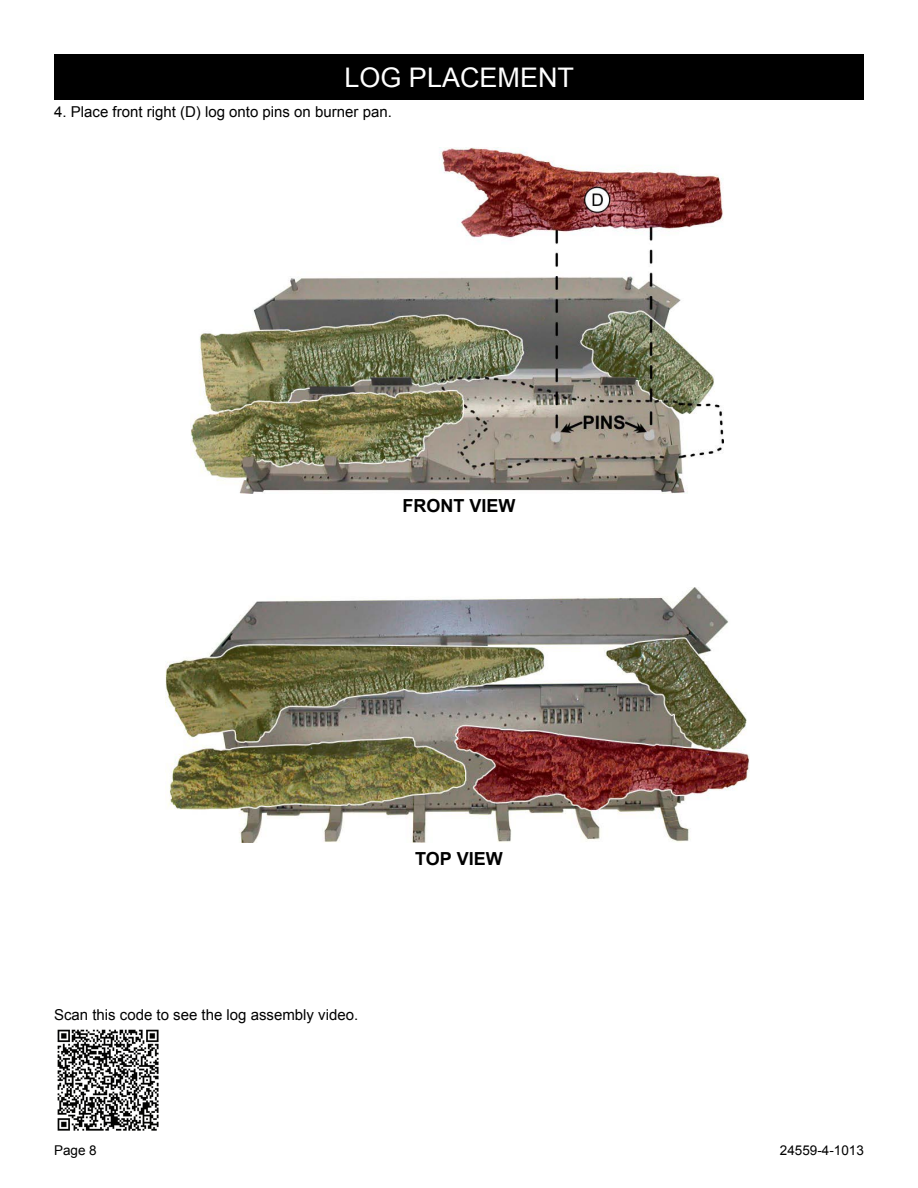
<style>
.page{position:relative;width:918px;height:1188px;background:#fff}
.page>*{position:absolute;margin:0;border:0;box-sizing:border-box;transform-origin:0 0}
.t1{font:27px "Arial";color:#fff}
.t2{font:700 18px "Arial";color:#000}
.t3{font:15px "Arial";color:#000}
.t4{font:13.5px "Arial";color:#000}
</style>
<div class="page">
<div style="left:54px;top:54px;width:810px;height:46px;background:#000"></div>
<img style="left:191px;top:147px;width:533px;height:346px">
<img style="left:166px;top:588px;width:584px;height:254px">
<img style="left:57px;top:1029px;width:102px;height:102px">
<h1 class="t1" style="left:344px;top:59px;width:231px">LOG PLACEMENT</h1>
<p class="t3" style="left:54px;top:102px;width:339px">4. Place front right (D) log onto pins on burner pan.</p>
<p class="t2" style="left:403px;top:494px;width:99px">FRONT VIEW</p>
<p class="t3" style="left:54px;top:1005px;width:306px">Scan this code to see the log assembly video.</p>
<p class="t2" style="left:415px;top:847px;width:74px">TOP VIEW</p>
<p class="t4" style="left:54px;top:1142px;width:44px">Page 8</p>
<p class="t4" style="left:780px;top:1142px;width:86px">24559-4-1013</p>
</div>
